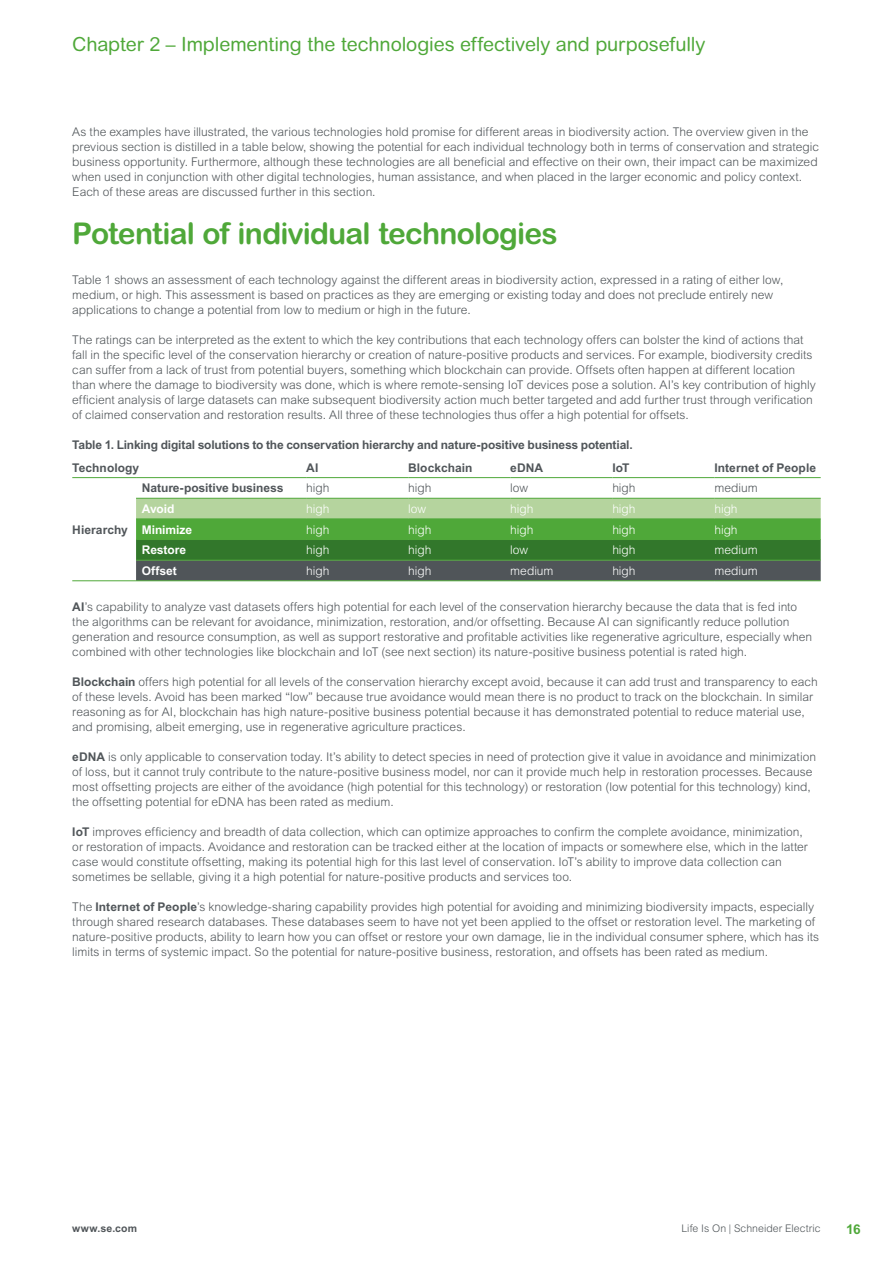
<style>
.page{position:relative;width:893px;height:1263px;background:#fff}
.page>*{position:absolute;margin:0;border:0;box-sizing:border-box;transform-origin:0 0}
.t1{font:700 30px "Arial Rounded MT Pro";letter-spacing:-.025em;color:#4fa839}
.t2{font:19.5px "Arial Rounded MT Pro";letter-spacing:-.005em;color:#4fa839}
.t3{font:700 13.5px "Arial MT Std";color:#4fa839}
.t4{font:300 12px/15px "Arial MT Std";color:#505559}
.t5{font:700 12px/23.1px "Arial MT Std";letter-spacing:-.01em;color:#505559}
.t6{font:300 12px "Arial MT Std";color:#fff}
.t7{font:700 12px "Arial MT Std";letter-spacing:-.005em;color:#fff}
.t8{font:300 10.5px "Arial MT Std";letter-spacing:.005em;color:#505559}
.t9{font:700 10.5px "Arial MT Std";letter-spacing:.015em;color:#505559}
.s1{font-weight:700}
</style>
<div class="page">
<svg style="left:136px;top:499px;width:685px;height:81px;background:#609255"></svg>
<hr style="left:72px;top:477px;width:64px;height:1px;background:#4fa839">
<hr style="left:136px;top:477px;width:170px;height:1px;background:#4fa839">
<hr style="left:306px;top:477px;width:102px;height:1px;background:#4fa839">
<hr style="left:408px;top:477px;width:102px;height:1px;background:#4fa839">
<hr style="left:510px;top:477px;width:102px;height:1px;background:#4fa839">
<hr style="left:612px;top:477px;width:102px;height:1px;background:#4fa839">
<hr style="left:714px;top:477px;width:107px;height:1px;background:#4fa839">
<hr style="left:136px;top:498px;width:170px;height:1px;background:#4fa839">
<hr style="left:306px;top:498px;width:102px;height:1px;background:#4fa839">
<hr style="left:408px;top:498px;width:102px;height:1px;background:#4fa839">
<hr style="left:510px;top:498px;width:102px;height:1px;background:#4fa839">
<hr style="left:612px;top:498px;width:102px;height:1px;background:#4fa839">
<hr style="left:714px;top:498px;width:107px;height:1px;background:#4fa839">
<hr style="left:136px;top:518px;width:170px;height:1px;background:#4fa839">
<hr style="left:306px;top:518px;width:102px;height:1px;background:#4fa839">
<hr style="left:408px;top:518px;width:102px;height:1px;background:#4fa839">
<hr style="left:510px;top:518px;width:102px;height:1px;background:#4fa839">
<hr style="left:612px;top:518px;width:102px;height:1px;background:#4fa839">
<hr style="left:714px;top:518px;width:107px;height:1px;background:#4fa839">
<hr style="left:136px;top:539px;width:170px;height:1px;background:#4fa839">
<hr style="left:306px;top:539px;width:102px;height:1px;background:#4fa839">
<hr style="left:408px;top:539px;width:102px;height:1px;background:#4fa839">
<hr style="left:510px;top:539px;width:102px;height:1px;background:#4fa839">
<hr style="left:612px;top:539px;width:102px;height:1px;background:#4fa839">
<hr style="left:714px;top:539px;width:107px;height:1px;background:#4fa839">
<hr style="left:136px;top:560px;width:170px;height:1px;background:#4fa839">
<hr style="left:306px;top:560px;width:102px;height:1px;background:#4fa839">
<hr style="left:408px;top:560px;width:102px;height:1px;background:#4fa839">
<hr style="left:510px;top:560px;width:102px;height:1px;background:#4fa839">
<hr style="left:612px;top:560px;width:102px;height:1px;background:#4fa839">
<hr style="left:714px;top:560px;width:107px;height:1px;background:#4fa839">
<hr style="left:72px;top:580px;width:64px;height:1px;background:#4fa839">
<hr style="left:136px;top:580px;width:170px;height:1px;background:#4fa839">
<hr style="left:306px;top:580px;width:102px;height:1px;background:#4fa839">
<hr style="left:408px;top:580px;width:102px;height:1px;background:#4fa839">
<hr style="left:510px;top:580px;width:102px;height:1px;background:#4fa839">
<hr style="left:612px;top:580px;width:102px;height:1px;background:#4fa839">
<hr style="left:714px;top:580px;width:107px;height:1px;background:#4fa839">
<h2 class="t2" style="left:72px;top:33px;width:634px">Chapter 2 – Implementing the technologies effectively and purposefully</h2>
<p class="t4" style="left:72px;top:124px;width:748px">As the examples have illustrated, the various technologies hold promise for different areas in biodiversity action. The overview given in the previous section is distilled in a table below, showing the potential for each individual technology both in terms of conservation and strategic business opportunity. Furthermore, although these technologies are all beneficial and effective on their own, their impact can be maximized when used in conjunction with other digital technologies, human assistance, and when placed in the larger economic and policy context.<br>Each of these areas are discussed further in this section.</p>
<h1 class="t1" style="left:72px;top:215px;width:487px">Potential of individual technologies</h1>
<p class="t4" style="left:72px;top:272px;width:713px">Table 1 shows an assessment of each technology against the different areas in biodiversity action, expressed in a rating of either low, medium, or high. This assessment is based on practices as they are emerging or existing today and does not preclude entirely new applications to change a potential from low to medium or high in the future.</p>
<p class="t4" style="left:72px;top:332px;width:745px">The ratings can be interpreted as the extent to which the key contributions that each technology offers can bolster the kind of actions that fall in the specific level of the conservation hierarchy or creation of nature-positive products and services. For example, biodiversity credits can suffer from a lack of trust from potential buyers, something which blockchain can provide. Offsets often happen at different location than where the damage to biodiversity was done, which is where remote-sensing IoT devices pose a solution. AI’s key contribution of highly efficient analysis of large datasets can make subsequent biodiversity action much better targeted and add further trust through verification of claimed conservation and restoration results. All three of these technologies thus offer a high potential for offsets.</p>
<p class="t5" style="left:72px;top:433px;width:562px">Table 1. Linking digital solutions to the conservation hierarchy and nature-positive business potential.<br>Technology</p>
<p class="t5" style="left:306px;top:456px;width:14px">AI</p>
<p class="t5" style="left:408px;top:456px;width:66px">Blockchain</p>
<p class="t5" style="left:510px;top:456px;width:34px">eDNA</p>
<p class="t5" style="left:612px;top:456px;width:19px">IoT</p>
<p class="t5" style="left:714px;top:456px;width:103px">Internet of People</p>
<p class="t5" style="left:142px;top:476px;width:143px">Nature-positive business</p>
<p class="t4" style="left:306px;top:481px;width:25px">high</p>
<p class="t4" style="left:408px;top:481px;width:25px">high</p>
<p class="t4" style="left:510px;top:481px;width:19px">low</p>
<p class="t4" style="left:612px;top:481px;width:25px">high</p>
<p class="t4" style="left:714px;top:481px;width:45px">medium</p>
<p class="t7" style="left:142px;top:502px;width:34px">Avoid</p>
<p class="t6" style="left:306px;top:502px;width:25px">high</p>
<p class="t6" style="left:408px;top:502px;width:19px">low</p>
<p class="t6" style="left:510px;top:502px;width:25px">high</p>
<p class="t6" style="left:612px;top:502px;width:25px">high</p>
<p class="t6" style="left:714px;top:502px;width:25px">high</p>
<p class="t7" style="left:142px;top:522px;width:52px">Minimize</p>
<p class="t6" style="left:306px;top:522px;width:25px">high</p>
<p class="t6" style="left:408px;top:522px;width:25px">high</p>
<p class="t6" style="left:510px;top:522px;width:25px">high</p>
<p class="t6" style="left:612px;top:522px;width:25px">high</p>
<p class="t6" style="left:714px;top:522px;width:25px">high</p>
<p class="t7" style="left:142px;top:543px;width:46px">Restore</p>
<p class="t6" style="left:306px;top:543px;width:25px">high</p>
<p class="t6" style="left:408px;top:543px;width:25px">high</p>
<p class="t6" style="left:510px;top:543px;width:19px">low</p>
<p class="t6" style="left:612px;top:543px;width:25px">high</p>
<p class="t6" style="left:714px;top:543px;width:45px">medium</p>
<p class="t7" style="left:142px;top:563px;width:36px">Offset</p>
<p class="t6" style="left:306px;top:564px;width:25px">high</p>
<p class="t6" style="left:408px;top:564px;width:25px">high</p>
<p class="t6" style="left:510px;top:564px;width:45px">medium</p>
<p class="t6" style="left:612px;top:564px;width:25px">high</p>
<p class="t6" style="left:714px;top:564px;width:45px">medium</p>
<p class="t4" style="left:72px;top:599px;width:741px"><span class="s1">AI</span>’s capability to analyze vast datasets offers high potential for each level of the conservation hierarchy because the data that is fed into the algorithms can be relevant for avoidance, minimization, restoration, and/or offsetting. Because AI can significantly reduce pollution generation and resource consumption, as well as support restorative and profitable activities like regenerative agriculture, especially when combined with other technologies like blockchain and IoT (see next section) its nature-positive business potential is rated high.</p>
<p class="t4" style="left:72px;top:674px;width:747px"><span class="s1">Blockchain</span> offers high potential for all levels of the conservation hierarchy except avoid, because it can add trust and transparency to each of these levels. Avoid has been marked “low” because true avoidance would mean there is no product to track on the blockchain. In similar reasoning as for AI, blockchain has high nature-positive business potential because it has demonstrated potential to reduce material use, and promising, albeit emerging, use in regenerative agriculture practices.</p>
<p class="t4" style="left:72px;top:749px;width:745px"><span class="s1">eDNA</span> is only applicable to conservation today. It’s ability to detect species in need of protection give it value in avoidance and minimization of loss, but it cannot truly contribute to the nature-positive business model, nor can it provide much help in restoration processes. Because most offsetting projects are either of the avoidance (high potential for this technology) or restoration (low potential for this technology) kind, the offsetting potential for eDNA has been rated as medium.</p>
<p class="t4" style="left:72px;top:824px;width:737px"><span class="s1">IoT</span> improves efficiency and breadth of data collection, which can optimize approaches to confirm the complete avoidance, minimization, or restoration of impacts. Avoidance and restoration can be tracked either at the location of impacts or somewhere else, which in the latter case would constitute offsetting, making its potential high for this last level of conservation. IoT’s ability to improve data collection can sometimes be sellable, giving it a high potential for nature-positive products and services too.</p>
<p class="t4" style="left:72px;top:899px;width:748px">The <span class="s1">Internet of People</span>’s knowledge-sharing capability provides high potential for avoiding and minimizing biodiversity impacts, especially through shared research databases. These databases seem to have not yet been applied to the offset or restoration level. The marketing of nature-positive products, ability to learn how you can offset or restore your own damage, lie in the individual consumer sphere, which has its limits in terms of systemic impact. So the potential for nature-positive business, restoration, and offsets has been rated as medium.</p>
<p class="t5" style="left:72px;top:518px;width:57px">Hierarchy</p>
<p class="t9" style="left:72px;top:1222px;width:66px">www.se.com</p>
<p class="t8" style="left:681px;top:1222px;width:141px">Life Is On | Schneider Electric</p>
<p class="t3" style="left:846px;top:1222px;width:16px">16</p>
</div>
